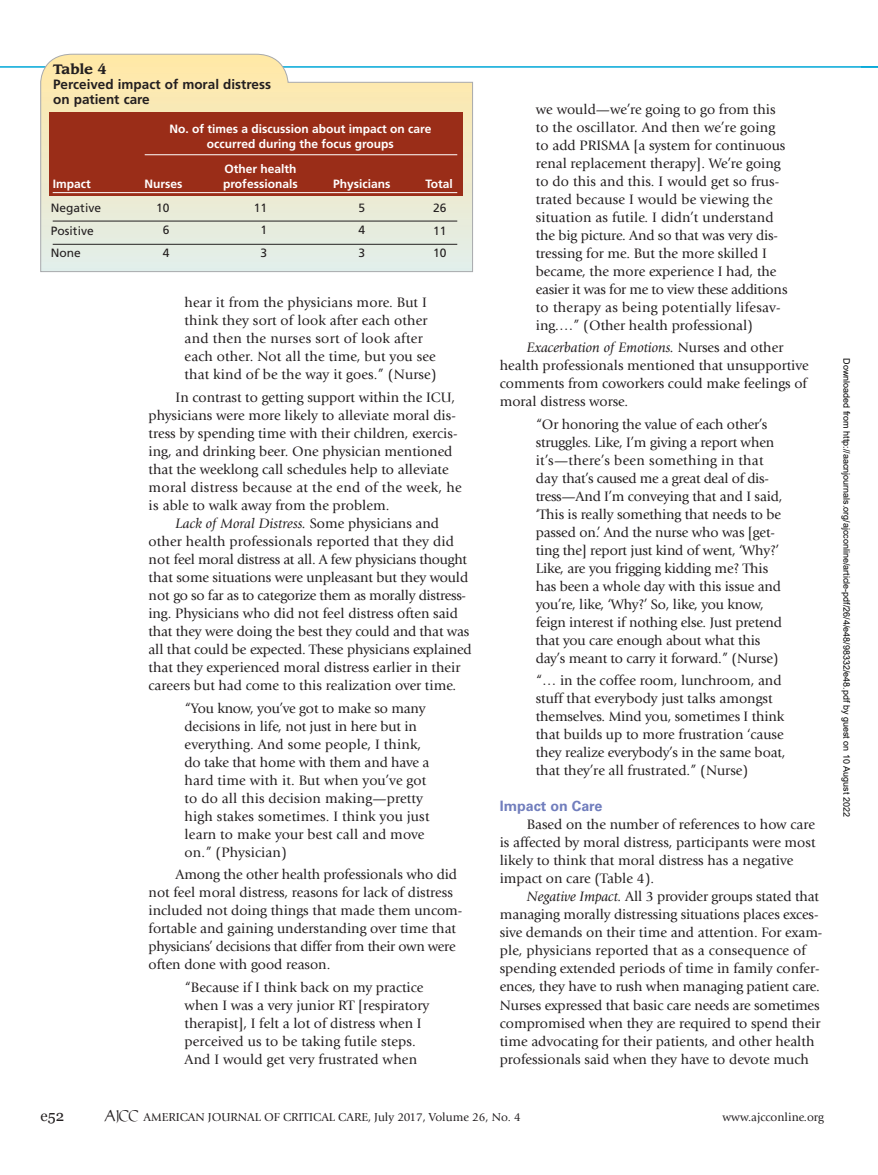
<style>
.page{position:relative;width:878px;height:1175px;background:#fff}
.page>*{position:absolute;margin:0;border:0;box-sizing:border-box;transform-origin:0 0}
.t1{font:15px "Georgia";color:#231f20}
.t2{font:14.25px/18px "Giovanni Std";color:#231f20}
.t3{font:14.25px "Giovanni Std";letter-spacing:-.02em;color:#231f20}
.t4{font:14.25px "Giovanni Std";letter-spacing:.02em;color:#231f20}
.t5{font:italic 14.25px "Giovanni Std";color:#231f20}
.t6{font:700 14.25px "Univers LT Std";color:#717ebd}
.t7{font:700 13.5px/15px "Frutiger";color:#231f20}
.t8{font:700 13.5px "Leawood Std";color:#231f20}
.t9{font:700 12px/15px "Frutiger";color:#fff}
.t10{font:12px "Giovanni Std";color:#231f20}
.t11{font:12px/22.5px "Frutiger";color:#231f20;text-align:justify}
.t12{font:9px "Arial";color:#000}
.s1{font-style:normal}
.s2{font-style:italic}
.s3{font-family:"Publius";font-size:13.5px}
</style>
<div class="page">
<hr style="left:0;top:66px;width:878px;height:2px;background:#00a7d8">
<svg style="left:860px;top:66px;width:18px;height:2px"></svg>
<svg style="left:40px;top:54px;width:433px;height:218px;background:#ecead0"></svg>
<div style="left:49px;top:112px;width:413px;height:84px;background:#9a2d18"></div>
<hr style="left:53px;top:192px;width:404px;height:1px;background:#fff">
<hr style="left:145px;top:154px;width:312px;height:1px;background:#fff">
<hr style="left:53px;top:221px;width:404px;height:1px;background:#231f20">
<hr style="left:53px;top:244px;width:404px;height:1px;background:#231f20">
<p class="t8" style="left:53px;top:61px;width:55px">Table 4</p>
<p class="t7" style="left:53px;top:77px;width:219px">Perceived impact of moral distress on patient care</p>
<p class="t9" style="left:53px;top:176px;width:40px">Impact</p>
<p class="t9" style="left:169px;top:121px;width:263px;text-align:center">No. of times a discussion about impact on care occurred during the focus groups</p>
<p class="t9" style="left:144px;top:176px;width:39px">Nurses</p>
<p class="t9" style="left:223px;top:161px;width:76px">Other health professionals</p>
<p class="t9" style="left:333px;top:176px;width:59px">Physicians</p>
<p class="t9" style="left:425px;top:176px;width:29px">Total</p>
<p class="t11" style="left:156px;top:197px;width:15px;text-align:center">10<br>6<br>4</p>
<p class="t11" style="left:254px;top:197px;width:15px;text-align:center">11<br>1<br>3</p>
<p class="t11" style="left:358px;top:197px;width:8px">5<br>4<br>3</p>
<p class="t11" style="left:51px;top:197px;width:52px;text-align:left">Negative<br>Positive<br>None</p>
<p class="t11" style="left:433px;top:197px;width:15px">26<br>11<br>10</p>
<p class="t2" style="left:184px;top:294px;width:254px">hear it from the physicians more. But I think they sort of look after each other and then the nurses sort of look after each other. Not all the time, but you see that kind of be the way it goes.” (Nurse)</p>
<p class="t2" style="left:175px;top:388px;width:281px">In contrast to getting support within the ICU,</p>
<p class="t2" style="left:148px;top:406px;width:309px">physicians were more likely to alleviate moral dis-</p>
<p class="t2" style="left:148px;top:424px;width:310px">tress by spending time with their children, exercis-</p>
<p class="t2" style="left:148px;top:442px;width:305px">ing, and drinking beer. One physician mentioned</p>
<p class="t2" style="left:148px;top:460px;width:302px">that the weeklong call schedules help to alleviate</p>
<p class="t4" style="left:148px;top:479px;width:314px">moral distress because at the end of the week, he</p>
<p class="t2" style="left:148px;top:496px;width:242px">is able to walk away from the problem.</p>
<p class="t5" style="left:175px;top:515px;width:265px">Lack of Moral Distress. <span class="s1">Some physicians and</span></p>
<p class="t2" style="left:148px;top:532px;width:307px">other health professionals reported that they did</p>
<p class="t3" style="left:148px;top:551px;width:320px">not feel moral distress at all. A few physicians thought</p>
<p class="t2" style="left:148px;top:568px;width:321px">that some situations were unpleasant but they would</p>
<p class="t3" style="left:148px;top:587px;width:319px">not go so far as to categorize them as morally distress-</p>
<p class="t2" style="left:148px;top:604px;width:311px">ing. Physicians who did not feel distress often said</p>
<p class="t2" style="left:148px;top:622px;width:322px">that they were doing the best they could and that was</p>
<p class="t2" style="left:148px;top:640px;width:325px">all that could be expected. These physicians explained</p>
<p class="t2" style="left:148px;top:658px;width:313px">that they experienced moral distress earlier in their</p>
<p class="t2" style="left:148px;top:676px;width:309px">careers but had come to this realization over time.</p>
<p class="t2" style="left:184px;top:699px;width:246px">“You know, you’ve got to make so many decisions in life, not just in here but in everything. And some people, I think, do take that home with them and have a hard time with it. But when you’ve got to do all this decision making—pretty high stakes sometimes. I think you just learn to make your best call and move on.” (Physician)</p>
<p class="t2" style="left:148px;top:865px;width:315px;text-indent:27px">Among the other health professionals who did not feel moral distress, reasons for lack of distress included not doing things that made them uncom&shy;fortable and gaining understanding over time that physicians’ decisions that differ from their own were often done with good reason.</p>
<p class="t2" style="left:184px;top:978px;width:246px">“Because if I think back on my practice when I was a very junior RT [respiratory therapist], I felt a lot of distress when I perceived us to be taking futile steps.<br>And I would get very frustrated when</p>
<p class="t2" style="left:535px;top:100px;width:253px">we would—we’re going to go from this to the oscillator. And then we’re going to add PRISMA [a system for continuous renal replacement therapy]. We’re going to do this and this. I would get so frus&shy;trated because I would be viewing the situation as futile. I didn’t understand the big picture. And so that was very dis&shy;tressing for me. But the more skilled I became, the more experience I had, the easier it was for me to view these additions to therapy as being potentially lifesav&shy;ing.…” (Other health professional)</p>
<p class="t2" style="left:499px;top:339px;width:310px;text-indent:27px"><span class="s2">Exacerbation of Emotions.</span> Nurses and other health professionals mentioned that unsupportive comments from coworkers could make feelings of moral distress worse.</p>
<p class="t2" style="left:535px;top:415px;width:248px">“Or honoring the value of each other’s struggles. Like, I’m giving a report when it’s—there’s been something in that day that’s caused me a great deal of dis&shy;tress—And I’m conveying that and I said, ‘This is really something that needs to be passed on.’ And the nurse who was [get&shy;ting the] report just kind of went, ‘Why?’ Like, are you frigging kidding me? This has been a whole day with this issue and you’re, like, ‘Why?’ So, like, you know, feign interest if nothing else. Just pretend that you care enough about what this day’s meant to carry it forward.” (Nurse)</p>
<p class="t2" style="left:535px;top:672px;width:251px">“… in the coffee room, lunchroom, and stuff that everybody just talks amongst themselves. Mind you, sometimes I think that builds up to more frustration ‘cause they realize everybody’s in the same boat, that they’re all frustrated.” (Nurse)</p>
<p class="t6" style="left:499px;top:798px;width:104px">Impact on Care</p>
<p class="t2" style="left:499px;top:816px;width:317px;text-indent:27px">Based on the number of references to how care is affected by moral distress, participants were most likely to think that moral distress has a negative impact on care (Table 4).</p>
<p class="t2" style="left:499px;top:888px;width:324px;text-indent:27px"><span class="s2">Negative Impact.</span> All 3 provider groups stated that managing morally distressing situations places exces&shy;sive demands on their time and attention. For exam&shy;ple, physicians reported that as a consequence of spending extended periods of time in family confer&shy;ences, they have to rush when managing patient care.<br>Nurses expressed that basic care needs are sometimes compromised when they are required to spend their time advocating for their patients, and other health professionals said when they have to devote much</p>
<p class="t1" style="left:40px;top:1106px;width:24px">e52</p>
<p class="t10" style="left:105px;top:1110px;width:417px"><span class="s3">AJCC</span> AMERICAN JOURNAL OF CRITICAL CARE, July 2017, Volume 26, No. 4</p>
<p class="t10" style="left:722px;top:1110px;width:103px">www.ajcconline.org</p>
<p class="t12" style="left:850px;top:358px;width:460px;rotate:90deg">Downloaded from http://aacnjournals.org/ajcconline/article-pdf/26/4/e48/98332/e48.pdf by guest on 10 August 2022</p>
</div>
